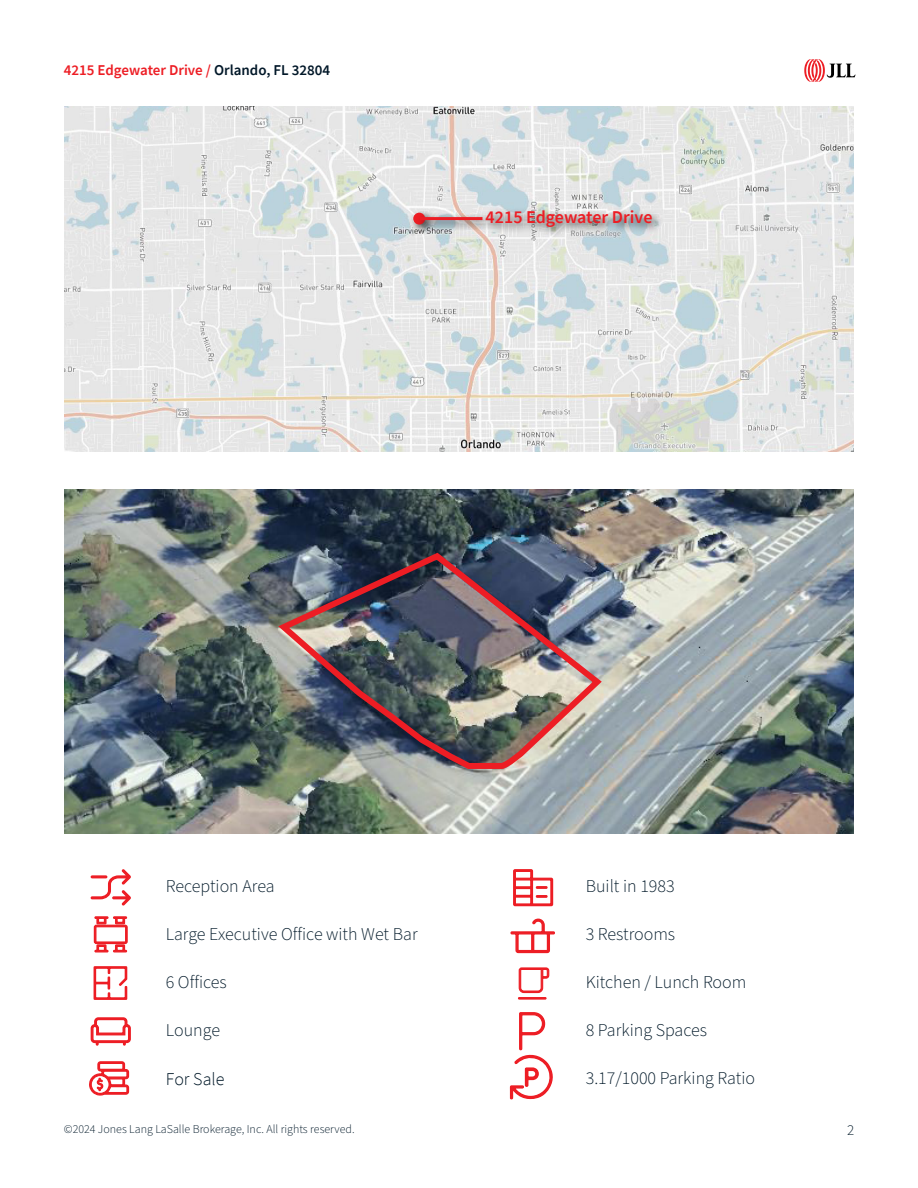
<style>
.page{position:relative;width:918px;height:1188px;background:#fff}
.page>*{position:absolute;margin:0;border:0;box-sizing:border-box;transform-origin:0 0}
.t1{font:300 18px "Source Sans Pro";color:#001828}
.t2{font:600 18px "Source Sans Pro";color:#ed1d24}
.t3{font:300 18px "Source Sans Pro";color:#001828}
.t4{font:600 15px "Source Sans Pro";color:#ed1d24}
.t5{font:300 15px "Source Sans Pro";color:#001828}
.t6{font:300 12px "Source Sans Pro";color:#001828}
.s1{color:#011728}
</style>
<div class="page">
<svg style="left:804px;top:59px;width:52px;height:23px"></svg>
<img style="left:64px;top:107px;width:790px;height:344px">
<svg style="left:90px;top:869px;width:41px;height:37px"></svg>
<svg style="left:518px;top:967px;width:32px;height:33px"></svg>
<svg style="left:513px;top:869px;width:41px;height:38px"></svg>
<svg style="left:510px;top:918px;width:45px;height:36px"></svg>
<svg style="left:90px;top:1017px;width:41px;height:29px"></svg>
<svg style="left:93px;top:916px;width:35px;height:37px"></svg>
<svg style="left:93px;top:966px;width:35px;height:34px"></svg>
<img style="left:64px;top:489px;width:790px;height:345px">
<img style="left:273px;top:549px;width:333px;height:224px">
<div style="left:408px;top:208px;width:28px;height:27px;background:#000;opacity:.73"></div>
<svg style="left:413px;top:213px;width:12px;height:12px"></svg>
<div style="left:415px;top:212px;width:78px;height:19px;background:#000;opacity:.73"></div>
<hr style="left:420px;top:217px;width:63px;height:3px;background:#ed1d24">
<div style="left:482px;top:206px;width:181px;height:31px;background:#000;opacity:.73"></div>
<svg style="left:89px;top:1061px;width:41px;height:35px"></svg>
<svg style="left:509px;top:1012px;width:44px;height:88px"></svg>
<p class="t4" style="left:64px;top:60px;width:268px">4215 Edgewater Drive / <span class="s1">Orlando, FL 32804</span></p>
<p class="t2" style="left:486px;top:205px;width:168px">4215 Edgewater Drive</p>
<p class="t1" style="left:166px;top:874px;width:110px">Reception Area</p>
<p class="t1" style="left:166px;top:922px;width:253px">Large Executive Office with Wet Bar</p>
<p class="t1" style="left:166px;top:970px;width:63px">6 Offices</p>
<p class="t1" style="left:166px;top:1018px;width:56px">Lounge</p>
<p class="t3" style="left:166px;top:1068px;width:60px">For Sale</p>
<p class="t1" style="left:586px;top:874px;width:90px">Built in 1983</p>
<p class="t1" style="left:586px;top:922px;width:91px">3 Restrooms</p>
<p class="t1" style="left:586px;top:970px;width:162px">Kitchen / Lunch Room</p>
<p class="t1" style="left:586px;top:1018px;width:123px">8 Parking Spaces</p>
<p class="t1" style="left:586px;top:1066px;width:171px">3.17/1000 Parking Ratio</p>
<p class="t6" style="left:64px;top:1121px;width:292px">©2024 Jones Lang LaSalle Brokerage, Inc. All rights reserved.</p>
<p class="t5" style="left:847px;top:1120px;width:9px">2</p>
</div>
